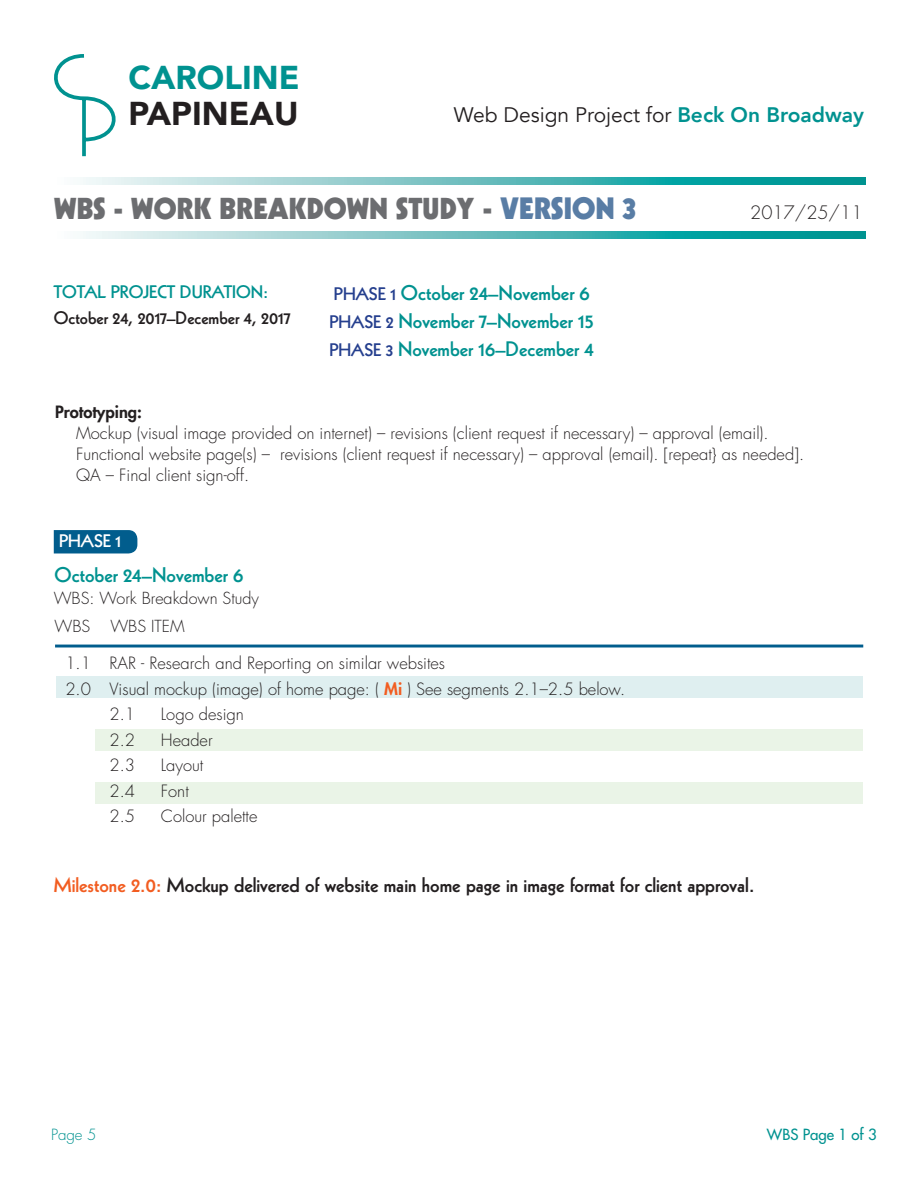
<style>
.page{position:relative;width:918px;height:1188px;background:#fff}
.page>*{position:absolute;margin:0;border:0;box-sizing:border-box;transform-origin:0 0}
.t1{font:900 33px "Avenir";color:#009290}
.t2{font:900 33px "Avenir";color:#231f20}
.t3{font:900 29.4px "Kabel LT Std";color:#6c6d70}
.t4{font:21px "Avenir";color:#231f20}
.t5{font:800 20.55px "Kabel LT Std";color:#231f20}
.t6{font:800 20.55px "Kabel LT Std";color:#009290}
.t7{font:800 20.4px "Kabel LT Std";color:#009290}
.t8{font:300 18px "Futura Std";color:#231f20}
.t9{font:800 17.7px "Kabel LT Std";color:#231f20}
.t10{font:800 17.7px "Kabel LT Std";color:#009290}
.t11{font:800 17.7px "Kabel LT Std";color:#fff}
.t12{font:300 16.5px "Futura Std";color:#231f20}
.t13{font:800 16.5px "Futura Std";color:#231f20}
.t14{font:300 16.2px "Futura Std";color:#231f20}
.t15{font:500 15px "Futura Std";color:#009290}
.t16{font:300 15px "Futura Std";color:#009290}
.s1{font-weight:800;color:#009290}
.s2{font-size:30px}
.s3{font-size:30px;color:#597da5}
.s4{font-size:17.7px;color:#253f8e}
.s5{font-weight:800;color:#f25d21}
.s6{color:#f25d21}
</style>
<div class="page">
<svg style="left:83px;top:178px;width:782px;height:6px;background:#66bfbf"></svg>
<svg style="left:83px;top:231px;width:782px;height:7px;background:#66bfbf"></svg>
<svg style="left:54px;top:54px;width:62px;height:103px"></svg>
<div style="left:57px;top:676px;width:806px;height:22px;background:#dfeff0"></div>
<div style="left:96px;top:729px;width:767px;height:22px;background:#eaf4e7"></div>
<div style="left:96px;top:782px;width:767px;height:22px;background:#eaf4e7"></div>
<div style="left:54px;top:530px;width:83px;height:23px;background:#015d8d"></div>
<hr style="left:55px;top:645px;width:808px;height:2px;background:#015d8d">
<h1 class="t1" style="left:129px;top:50px;width:173px">CAROLINE</h1>
<h1 class="t2" style="left:129px;top:86px;width:171px">PAPINEAU</h1>
<p class="t4" style="left:454px;top:102px;width:412px">Web Design Project for <span class="s1">Beck On Broadway</span></p>
<h2 class="t3" style="left:54px;top:190px;width:584px">WBS - WORK BREAKDOWN STUDY <span class="s2">-</span> <span class="s3">VERSION 3</span></h2>
<p class="t8" style="left:750px;top:201px;width:114px">2017/25/11</p>
<p class="t10" style="left:54px;top:281px;width:216px">TOTAL PROJECT DURATION:</p>
<p class="t9" style="left:54px;top:308px;width:238px">October 24, 2017–December 4, 2017</p>
<p class="t6" style="left:334px;top:281px;width:257px"><span class="s4">PHASE 1</span> October 24–November 6</p>
<p class="t6" style="left:329px;top:309px;width:265px"><span class="s4">PHASE 2</span> November 7–November 15</p>
<p class="t7" style="left:329px;top:337px;width:266px"><span class="s4">PHASE 3</span> November 16–December 4</p>
<p class="t13" style="left:55px;top:401px;width:88px">Prototyping:</p>
<p class="t12" style="left:76px;top:423px;width:694px">Mockup (visual image provided on internet) – revisions (client request if necessary) – approval (email).</p>
<p class="t12" style="left:76px;top:444px;width:730px">Functional website page(s) – revisions (client request if necessary) – approval (email). [repeat} as needed].</p>
<p class="t12" style="left:76px;top:465px;width:175px">QA – Final client sign-off.</p>
<p class="t11" style="left:59px;top:531px;width:64px">PHASE 1</p>
<p class="t6" style="left:55px;top:563px;width:190px">October 24–November 6</p>
<p class="t14" style="left:54px;top:588px;width:207px">WBS: Work Breakdown Study</p>
<p class="t14" style="left:55px;top:617px;width:132px">WBS WBS ITEM</p>
<p class="t12" style="left:65px;top:653px;width:381px">1.1 RAR - Research and Reporting on similar websites</p>
<p class="t12" style="left:65px;top:679px;width:561px">2.0 Visual mockup (image) of home page: ( <span class="s5">Mi</span> ) See segments 2.1–2.5 below.</p>
<p class="t12" style="left:109px;top:704px;width:27px">2.1</p>
<p class="t12" style="left:161px;top:704px;width:85px">Logo design</p>
<p class="t12" style="left:109px;top:730px;width:27px">2.2</p>
<p class="t12" style="left:161px;top:730px;width:53px">Header</p>
<p class="t12" style="left:109px;top:755px;width:27px">2.3</p>
<p class="t12" style="left:161px;top:755px;width:44px">Layout</p>
<p class="t12" style="left:109px;top:781px;width:27px">2.4</p>
<p class="t12" style="left:161px;top:781px;width:29px">Font</p>
<p class="t12" style="left:109px;top:806px;width:27px">2.5</p>
<p class="t12" style="left:161px;top:806px;width:98px">Colour palette</p>
<p class="t5" style="left:54px;top:873px;width:702px"><span class="s6">Milestone 2.0:</span> Mockup delivered of website main home page in image format for client approval.</p>
<p class="t16" style="left:51px;top:1125px;width:47px">Page 5</p>
<p class="t15" style="left:767px;top:1125px;width:111px">WBS Page 1 of 3</p>
</div>
